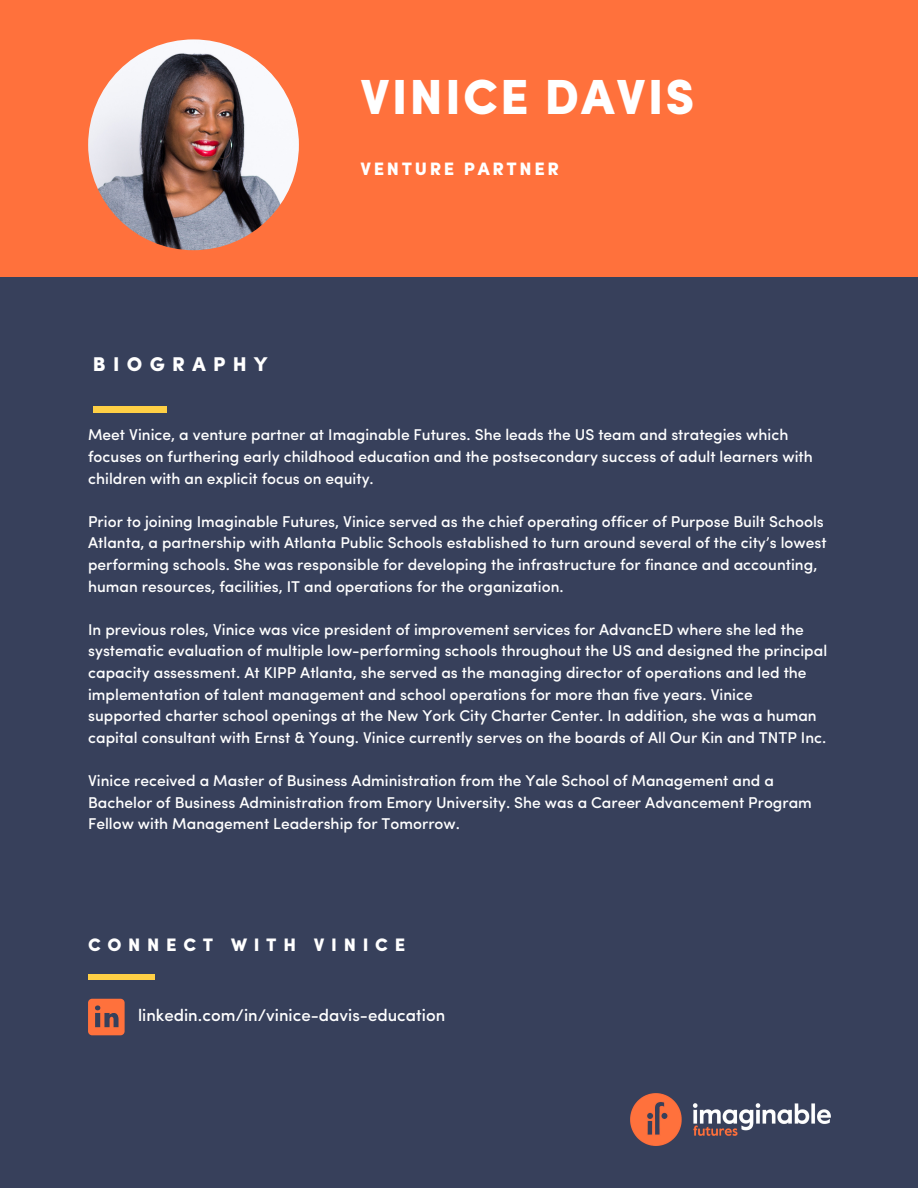
<style>
.page{position:relative;width:918px;height:1188px;background:#fff}
.page>*{position:absolute;margin:0;border:0;box-sizing:border-box;transform-origin:0 0}
.t1{font:900 49.35px "Sofia Pro";letter-spacing:.04em;color:#fff}
.t2{font:900 19.95px "Sofia Pro";letter-spacing:.37em;color:#fff}
.t3{font:900 18.15px "Sofia Pro";letter-spacing:.37em;color:#fff}
.t4{font:900 18px "Sofia Pro";letter-spacing:.145em;color:#fff}
.t5{font:500 16.95px "Sofia Pro";color:#fff}
.t6{font:500 15.6px/21.6px "Sofia Pro";color:#fff}
</style>
<div class="page">
<div style="left:0;top:277px;width:918px;height:911px;background:#37405b"></div>
<div style="left:0;top:0;width:918px;height:277px;background:#ff713c"></div>
<img style="left:88px;top:39px;width:211px;height:211px;border-radius:50%">
<div style="left:88px;top:974px;width:66px;height:5px;background:#ffd045"></div>
<div style="left:93px;top:407px;width:73px;height:6px;background:#ffd045"></div>
<img style="left:631px;top:1093px;width:199px;height:52px">
<svg style="left:88px;top:999px;width:37px;height:36px"></svg>
<p class="t1" style="left:360px;top:77px;width:336px">VINICE DAVIS</p>
<p class="t2" style="left:93px;top:356px;width:176px">BIOGRAPHY</p>
<p class="t4" style="left:360px;top:162px;width:200px">VENTURE PARTNER</p>
<h2 class="t6" style="left:88px;top:426px;width:726px">Meet Vinice, a venture partner at Imaginable Futures. She leads the US team and strategies which focuses on furthering early childhood education and the postsecondary success of adult learners with children with an explicit focus on equity.</h2>
<h2 class="t6" style="left:88px;top:512px;width:740px">Prior to joining Imaginable Futures, Vinice served as the chief operating officer of Purpose Built Schools Atlanta, a partnership with Atlanta Public Schools established to turn around several of the city’s lowest performing schools. She was responsible for developing the infrastructure for finance and accounting, human resources, facilities, IT and operations for the organization.</h2>
<p class="t6" style="left:88px;top:620px;width:741px">In previous roles, Vinice was vice president of improvement services for AdvancED where she led the systematic evaluation of multiple low-performing schools throughout the US and designed the principal capacity assessment. At KIPP Atlanta, she served as the managing director of operations and led the implementation of talent management and school operations for more than five years. Vinice supported charter school openings at the New York City Charter Center. In addition, she was a human capital consultant with Ernst &amp; Young. Vinice currently serves on the boards of All Our Kin and TNTP Inc.</p>
<p class="t6" style="left:88px;top:771px;width:725px">Vinice received a Master of Business Administration from the Yale School of Management and a<br>Bachelor of Business Administration from Emory University. She was a Career Advancement Program<br>Fellow with Management Leadership for Tomorrow.</p>
<p class="t3" style="left:88px;top:937px;width:319px">CONNECT WITH VINICE</p>
<h2 class="t5" style="left:138px;top:1009px;width:309px">linkedin.com/in/vinice-davis-education</h2>
</div>
